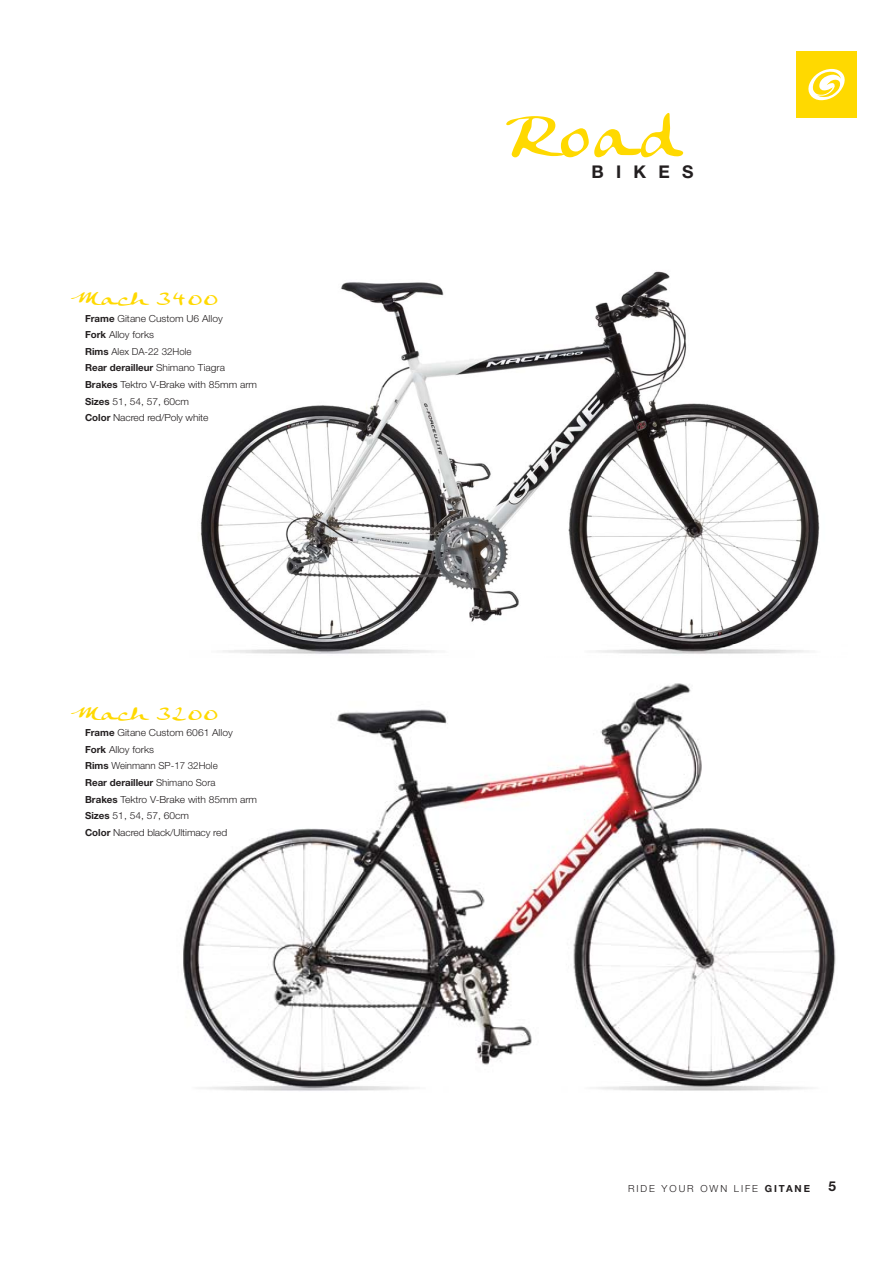
<style>
.page{position:relative;width:893px;height:1263px;background:#fff}
.page>*{position:absolute;margin:0;border:0;box-sizing:border-box;transform-origin:0 0}
.t1{font:64.35px "Anke Calligraphic FG";color:#ffd900;scale:1.13 1}
.t2{font:17.55px "Anke Calligraphic FG";letter-spacing:.05em;color:#ffd900;scale:1.5 1}
.t3{font:700 17.55px "Helvetica Neue";letter-spacing:.7em;color:#231f20}
.t4{font:700 13.65px "Helvetica Neue";color:#231f20}
.t5{font:300 9.75px/16.5px "Helvetica Neue";color:#231f20;scale:1.05 1}
.t6{font:300 9.75px "Helvetica Neue";letter-spacing:.2em;color:#231f20}
.s1{font-weight:700}
</style>
<div class="page">
<img style="left:183px;top:683px;width:653px;height:398px">
<img style="left:200px;top:271px;width:620px;height:373px">
<img style="left:200px;top:1081px;width:214px;height:10px">
<img style="left:596px;top:1081px;width:212px;height:10px">
<div style="left:796px;top:51px;width:61px;height:67px;background:#ffd900"></div>
<svg style="left:808px;top:69px;width:37px;height:31px"></svg>
<img style="left:223px;top:644px;width:212px;height:10px">
<img style="left:596px;top:644px;width:213px;height:10px">
<h2 class="t2" style="left:71px;top:289px;width:99px">Mach 3400</h2>
<p class="t5" style="left:85px;top:311px;width:165px"><span class="s1">Frame</span> Gitane Custom U6 Alloy<br><span class="s1">Fork</span> Alloy forks<br><span class="s1">Rims</span> Alex DA-22 32Hole<br><span class="s1">Rear derailleur</span> Shimano Tiagra<br><span class="s1">Brakes</span> Tektro V-Brake with 85mm arm<br><span class="s1">Sizes</span> 51, 54, 57, 60cm<br><span class="s1">Color</span> Nacred red/Poly white</p>
<h2 class="t2" style="left:71px;top:703px;width:99px">Mach 3200</h2>
<p class="t5" style="left:85px;top:725px;width:165px"><span class="s1">Frame</span> Gitane Custom 6061 Alloy<br><span class="s1">Fork</span> Alloy forks<br><span class="s1">Rims</span> Weinmann SP-17 32Hole<br><span class="s1">Rear derailleur</span> Shimano Sora<br><span class="s1">Brakes</span> Tektro V-Brake with 85mm arm<br><span class="s1">Sizes</span> 51, 54, 57, 60cm<br><span class="s1">Color</span> Nacred black/Ultimacy red</p>
<h1 class="t1" style="left:506px;top:97px;width:153px">Road</h1>
<h2 class="t3" style="left:591px;top:165px;width:104px">BIKES</h2>
<p class="t6" style="left:628px;top:1185px;width:184px">RIDE YOUR OWN LIFE <span class="s1">GITANE</span></p>
<h3 class="t4" style="left:829px;top:1181px;width:9px">5</h3>
</div>
